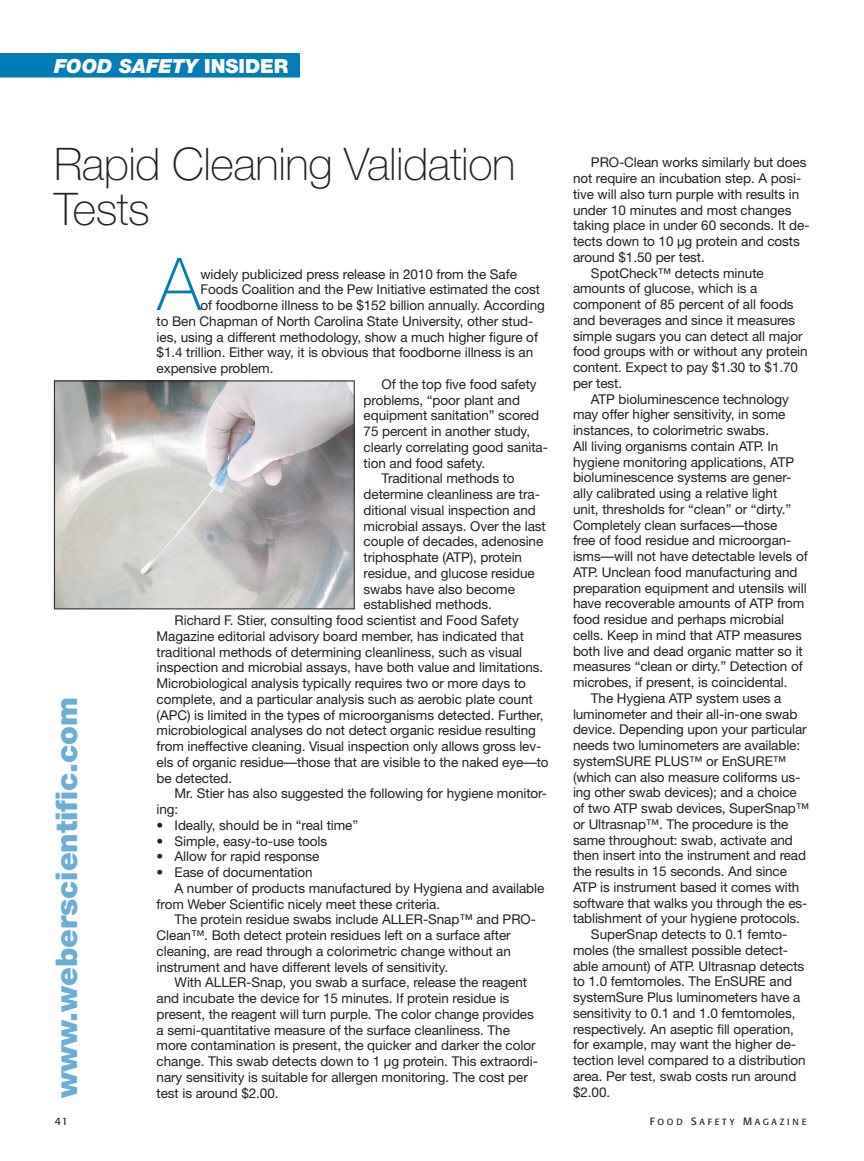
<style>
.page{position:relative;width:864px;height:1161px;background:#fff}
.page>*{position:absolute;margin:0;border:0;box-sizing:border-box;transform-origin:0 0}
.t1{font:100 73.05px "Helvetica Neue";color:#007cb6}
.No_Spacing{font:100 45px/45px "Helvetica Neue";letter-spacing:-.01em;color:#231f20}
.No_Spacing-2{font:900 30px "Helvetica Neue";letter-spacing:-.005em;color:#6aadd5}
.t2{font:italic 900 19.5px "Helvetica Neue";color:#fff}
.t3{font:13.5px/15.8px "Helvetica Neue";letter-spacing:-.005em;color:#231f20}
.t4{font:10.5px "Formata Regular SC850";color:#231f20}
.t5{font:8.85px "Formata Regular SC850";letter-spacing:.305em;color:#231f20}
.s1{font-style:normal}
.s2{font-size:10.5px}
</style>
<div class="page">
<div style="left:0;top:53px;width:300px;height:24px;background:#007cb6"></div>
<img style="left:56px;top:383px;width:297px;height:224px">
<div style="left:54px;top:381px;width:301px;height:228px;border:1px solid #231f20"></div>
<p class="t2" style="left:54px;top:54px;width:236px">FOOD SAFETY <span class="s1">INSIDER</span></p>
<p class="No_Spacing" style="left:54px;top:142px;width:463px">Rapid Cleaning Validation<br>Tests</p>
<p class="No_Spacing-2" style="left:48px;top:1098px;width:402px;rotate:-90deg">www.weberscientific.com</p>
<p class="t1" style="left:157px;top:242px;width:45px">A</p>
<p class="t3" style="left:200px;top:266px;width:318px">widely publicized press release in 2010 from the Safe</p>
<p class="t3" style="left:200px;top:281px;width:341px">Foods Coalition and the Pew Initiative estimated the cost</p>
<p class="t3" style="left:200px;top:297px;width:346px">of foodborne illness to be $152 billion annually. According</p>
<p class="t3" style="left:157px;top:313px;width:378px">to Ben Chapman of North Carolina State University, other stud-</p>
<p class="t3" style="left:157px;top:329px;width:383px">ies, using a different methodology, show a much higher figure of</p>
<p class="t3" style="left:157px;top:344px;width:378px">$1.4 trillion. Either way, it is obvious that foodborne illness is an</p>
<p class="t3" style="left:157px;top:360px;width:118px">expensive problem.</p>
<p class="t3" style="left:364px;top:376px;width:186px;text-indent:18px">Of the top five food safety problems, “poor plant and equipment sanitation” scored<br>75 percent in another study, clearly correlating good sanita&shy;tion and food safety.</p>
<p class="t3" style="left:364px;top:470px;width:184px;text-indent:18px">Traditional methods to determine cleanliness are tra&shy;ditional visual inspection and microbial assays. Over the last couple of decades, adenosine triphosphate (ATP), protein residue, and glucose residue swabs have also become established methods.</p>
<p class="t3" style="left:157px;top:612px;width:394px;text-indent:18px">Richard F. Stier, consulting food scientist and Food Safety Magazine editorial advisory board member, has indicated that traditional methods of determining cleanliness, such as visual inspection and microbial assays, have both value and limitations.<br>Microbiological analysis typically requires two or more days to complete, and a particular analysis such as aerobic plate count (APC) is limited in the types of microorganisms detected. Further, microbiological analyses do not detect organic residue resulting from ineffective cleaning. Visual inspection only allows gross lev&shy;els of organic residue—those that are visible to the naked eye—to be detected.</p>
<p class="t3" style="left:157px;top:785px;width:392px;text-indent:18px">Mr. Stier has also suggested the following for hygiene monitor&shy;ing:</p>
<p class="t3" style="left:157px;top:817px;width:203px">• Ideally, should be in “real time”</p>
<p class="t3" style="left:157px;top:833px;width:172px">• Simple, easy-to-use tools</p>
<p class="t3" style="left:157px;top:848px;width:164px">• Allow for rapid response</p>
<p class="t3" style="left:157px;top:864px;width:158px">• Ease of documentation</p>
<p class="t3" style="left:157px;top:880px;width:389px;text-indent:18px">A number of products manufactured by Hygiena and available from Weber Scientific nicely meet these criteria.</p>
<p class="t3" style="left:157px;top:911px;width:381px;text-indent:18px">The protein residue swabs include ALLER-Snap™ and PRO-Clean™. Both detect protein residues left on a surface after cleaning, are read through a colorimetric change without an instrument and have different levels of sensitivity.</p>
<p class="t3" style="left:157px;top:974px;width:383px;text-indent:18px">With ALLER-Snap, you swab a surface, release the reagent and incubate the device for 15 minutes. If protein residue is present, the reagent will turn purple. The color change provides a semi-quantitative measure of the surface cleanliness. The more contamination is present, the quicker and darker the color change. This swab detects down to 1 µg protein. This extraordi&shy;nary sensitivity is suitable for allergen monitoring. The cost per test is around $2.00.</p>
<p class="t3" style="left:573px;top:154px;width:238px;text-indent:18px">PRO-Clean works similarly but does not require an incubation step. A posi&shy;tive will also turn purple with results in under 10 minutes and most changes taking place in under 60 seconds. It de&shy;tects down to 10 µg protein and costs around $1.50 per test.</p>
<p class="t3" style="left:573px;top:265px;width:236px;text-indent:18px">SpotCheck™ detects minute amounts of glucose, which is a component of 85 percent of all foods and beverages and since it measures simple sugars you can detect all major food groups with or without any protein content. Expect to pay $1.30 to $1.70 per test.</p>
<p class="t3" style="left:573px;top:391px;width:236px;text-indent:18px">ATP bioluminescence technology may offer higher sensitivity, in some instances, to colorimetric swabs.<br>All living organisms contain ATP. In hygiene monitoring applications, ATP bioluminescence systems are gener&shy;ally calibrated using a relative light<br>unit, thresholds for “clean” or “dirty.” Completely clean surfaces—those<br>free of food residue and microorgan&shy;isms—will not have detectable levels of ATP. Unclean food manufacturing and preparation equipment and utensils will have recoverable amounts of ATP from food residue and perhaps microbial cells. Keep in mind that ATP measures both live and dead organic matter so it measures “clean or dirty.” Detection of microbes, if present, is coincidental.</p>
<p class="t3" style="left:573px;top:690px;width:238px;text-indent:18px">The Hygiena ATP system uses a luminometer and their all-in-one swab device. Depending upon your particular needs two luminometers are available: systemSURE PLUS™ or EnSURE™ (which can also measure coliforms us&shy;ing other swab devices); and a choice of two ATP swab devices, SuperSnap™ or Ultrasnap™. The procedure is the same throughout: swab, activate and then insert into the instrument and read the results in 15 seconds. And since ATP is instrument based it comes with software that walks you through the es&shy;tablishment of your hygiene protocols.</p>
<p class="t3" style="left:573px;top:926px;width:234px;text-indent:18px">SuperSnap detects to 0.1 femto&shy;moles (the smallest possible detect&shy;able amount) of ATP. Ultrasnap detects to 1.0 femtomoles. The EnSURE and systemSure Plus luminometers have a sensitivity to 0.1 and 1.0 femtomoles, respectively. An aseptic fill operation, for example, may want the higher de&shy;tection level compared to a distribution area. Per test, swab costs run around $2.00.</p>
<p class="t4" style="left:55px;top:1115px;width:15px">41</p>
<p class="t5" style="left:650px;top:1117px;width:158px"><span class="s2">F</span>OOD <span class="s2">S</span>AFETY <span class="s2">M</span>AGAZINE</p>
</div>
